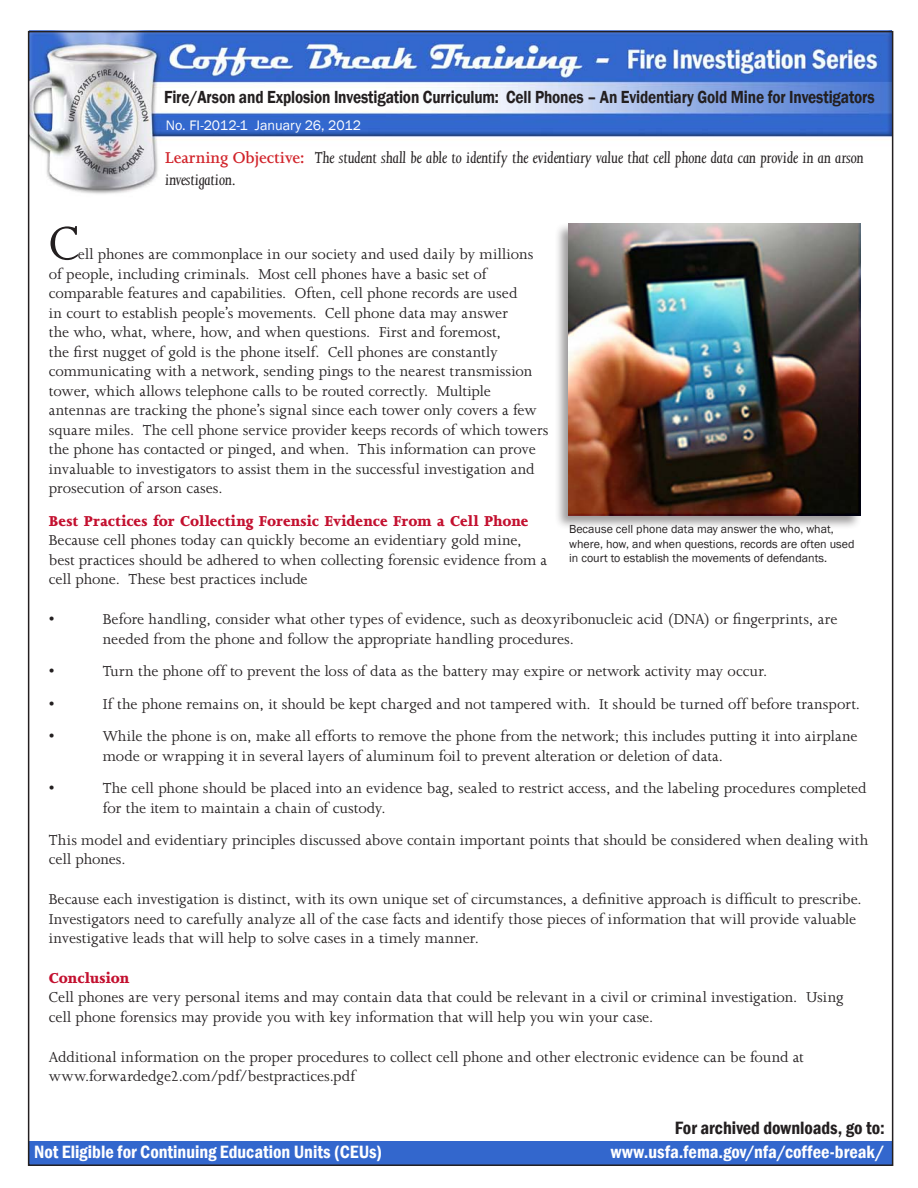
<style>
.page{position:relative;width:918px;height:1188px;background:#fff}
.page>*{position:absolute;margin:0;border:0;box-sizing:border-box;transform-origin:0 0}
.t1{font:54px "Joanna MT Std";color:#231f20}
.t2{font:600 condensed 18.3px "Franklin Gothic";color:#fff}
.t3{font:600 condensed 18.3px "Franklin Gothic";color:#231f20}
.Body_text_14pt{font:italic 18px/21.9px "Joanna MT Std";letter-spacing:-.01em;color:#231f20}
.Topic_-_18pt{font:600 18px "Franklin Gothic";letter-spacing:-.01em;color:#231f20;scale:.85 1}
.Bulleted_List{font:16.5px/19.5px "Joanna MT Std";letter-spacing:-.005em;color:#231f20}
.Subhead{font:800 16.5px "Joanna MT Std";color:#c3102f}
.t4{font:14.1px "Franklin Gothic";letter-spacing:-.005em;color:#fff}
.t5{font:12px/14.4px "Franklin Gothic";color:#231f20}
.s1{font-weight:600;font-style:normal;color:#d1232a}
</style>
<div class="page">
<div style="left:29px;top:1141px;width:863px;height:25px;background:#3367cd"></div>
<img style="left:31px;top:34px;width:859px;height:160px">
<div style="left:554px;top:222px;width:308px;height:308px;background:#231f20;opacity:.44"></div>
<img style="left:569px;top:224px;width:291px;height:292px">
<p class="Topic_-_18pt" style="left:164px;top:86px;width:838px">Fire/Arson and Explosion Investigation Curriculum: Cell Phones – An Evidentiary Gold Mine for Investigators</p>
<p class="t4" style="left:166px;top:117px;width:197px">No. FI-2012-1 January 26, 2012</p>
<p class="Body_text_14pt" style="left:165px;top:147px;width:700px"><span class="s1">Learning Objective:</span> The student shall be able to identify the evidentiary value that cell phone data can provide in an arson investigation.</p>
<p class="t1" style="left:49px;top:214px;width:32px">C</p>
<p class="Bulleted_List" style="left:49px;top:245px;width:501px;text-indent:29px">ell phones are commonplace in our society and used daily by millions of people, including criminals. Most cell phones have a basic set of comparable features and capabilities. Often, cell phone records are used<br>in court to establish people’s movements. Cell phone data may answer<br>the who, what, where, how, and when questions. First and foremost,<br>the first nugget of gold is the phone itself. Cell phones are constantly communicating with a network, sending pings to the nearest transmission tower, which allows telephone calls to be routed correctly. Multiple antennas are tracking the phone’s signal since each tower only covers a few square miles. The cell phone service provider keeps records of which towers the phone has contacted or pinged, and when. This information can prove invaluable to investigators to assist them in the successful investigation and prosecution of arson cases.</p>
<p class="Subhead" style="left:49px;top:512px;width:481px">Best Practices for Collecting Forensic Evidence From a Cell Phone</p>
<p class="Bulleted_List" style="left:49px;top:531px;width:500px">Because cell phones today can quickly become an evidentiary gold mine, best practices should be adhered to when collecting forensic evidence from a cell phone. These best practices include</p>
<p class="Bulleted_List" style="left:49px;top:610px;width:7px">•</p>
<p class="Bulleted_List" style="left:103px;top:610px;width:736px">Before handling, consider what other types of evidence, such as deoxyribonucleic acid (DNA) or fingerprints, are needed from the phone and follow the appropriate handling procedures.</p>
<p class="Bulleted_List" style="left:49px;top:662px;width:7px">•</p>
<p class="Bulleted_List" style="left:103px;top:662px;width:666px">Turn the phone off to prevent the loss of data as the battery may expire or network activity may occur.</p>
<p class="Bulleted_List" style="left:49px;top:694px;width:7px">•</p>
<p class="Bulleted_List" style="left:103px;top:694px;width:759px">If the phone remains on, it should be kept charged and not tampered with. It should be turned off before transport.</p>
<p class="Bulleted_List" style="left:49px;top:726px;width:7px">•</p>
<p class="Bulleted_List" style="left:103px;top:726px;width:756px">While the phone is on, make all efforts to remove the phone from the network; this includes putting it into airplane mode or wrapping it in several layers of aluminum foil to prevent alteration or deletion of data.</p>
<p class="Bulleted_List" style="left:49px;top:778px;width:7px">•</p>
<p class="Bulleted_List" style="left:103px;top:778px;width:765px">The cell phone should be placed into an evidence bag, sealed to restrict access, and the labeling procedures completed for the item to maintain a chain of custody.</p>
<p class="Bulleted_List" style="left:49px;top:830px;width:821px">This model and evidentiary principles discussed above contain important points that should be considered when dealing with cell phones.</p>
<p class="Bulleted_List" style="left:49px;top:890px;width:814px">Because each investigation is distinct, with its own unique set of circumstances, a definitive approach is difficult to prescribe.<br>Investigators need to carefully analyze all of the case facts and identify those pieces of information that will provide valuable investigative leads that will help to solve cases in a timely manner.</p>
<p class="Subhead" style="left:49px;top:969px;width:82px">Conclusion</p>
<p class="Bulleted_List" style="left:49px;top:988px;width:797px">Cell phones are very personal items and may contain data that could be relevant in a civil or criminal investigation. Using cell phone forensics may provide you with key information that will help you win your case.</p>
<p class="Bulleted_List" style="left:49px;top:1047px;width:757px">Additional information on the proper procedures to collect cell phone and other electronic evidence can be found at www.forwardedge2.com/pdf/bestpractices.pdf</p>
<p class="t5" style="left:569px;top:522px;width:287px">Because cell phone data may answer the who, what, where, how, and when questions, records are often used in court to establish the movements of defendants.</p>
<p class="t2" style="left:34px;top:1139px;width:350px">Not Eligible for Continuing Education Units (CEUs)</p>
<p class="t3" style="left:675px;top:1115px;width:211px">For archived downloads, go to:</p>
<p class="t2" style="left:611px;top:1139px;width:275px">www.usfa.fema.gov/nfa/coffee-break/</p>
</div>
